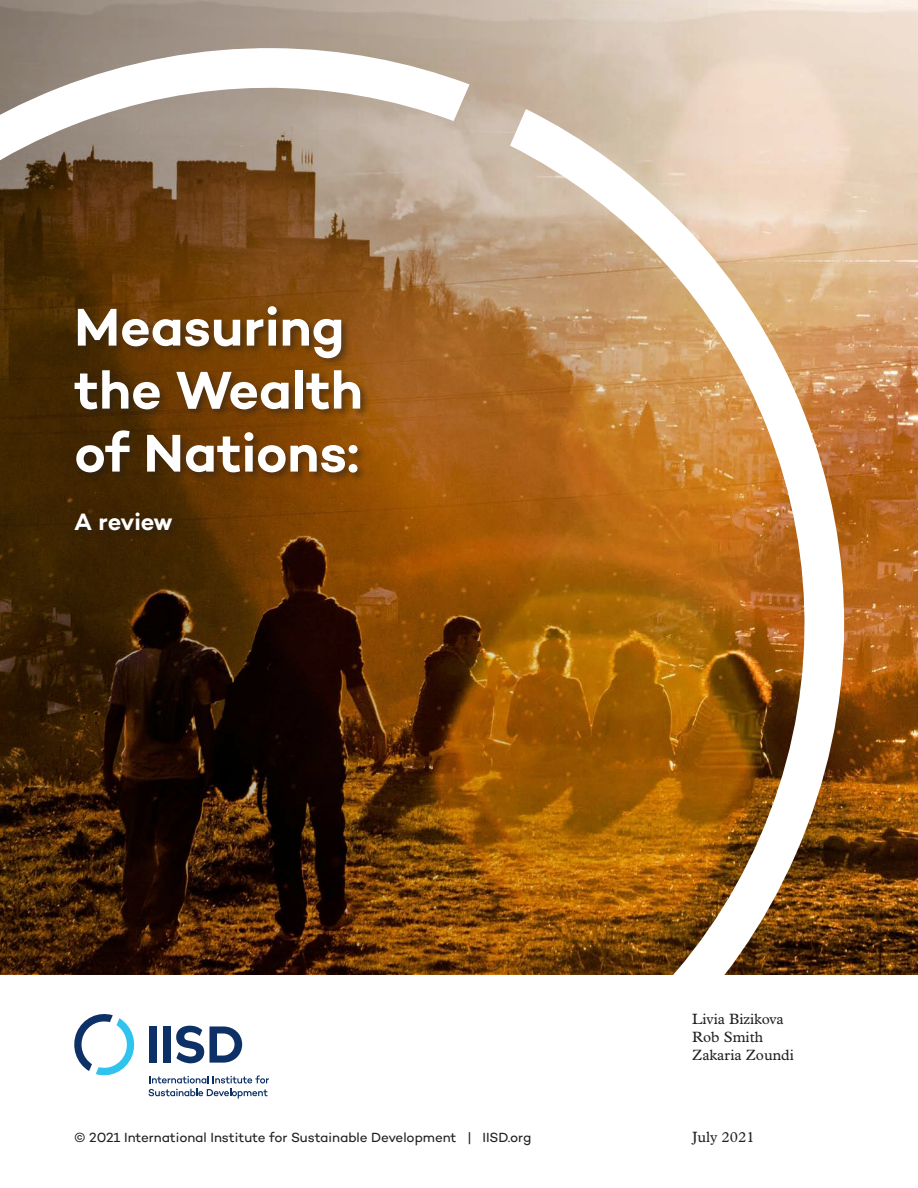
<style>
.page{position:relative;width:918px;height:1188px;background:#fff}
.page>*{position:absolute;margin:0;border:0;box-sizing:border-box;transform-origin:0 0}
.Cover_H1__title{font:600 54px/63px "Campton";color:#fff}
.Cover_H2__subtitle{font:600 24px "Campton";letter-spacing:-.02em;color:#fff}
.Authors_Date{font:15px/18px "Plantin MT Pro";color:#231f20}
.Running_header{font:13.5px "Campton";letter-spacing:-.005em;color:#231f20}
</style>
<div class="page">
<img style="left:742px;top:0;width:176px;height:974px">
<svg style="left:0;top:0;width:742px;height:109px"></svg>
<svg style="left:0;top:47px;width:470px;height:928px"></svg>
<img style="left:68px;top:109px;width:777px;height:866px">
<svg style="left:74px;top:1014px;width:61px;height:62px"></svg>
<svg style="left:150px;top:1075px;width:119px;height:8px"></svg>
<svg style="left:148px;top:1089px;width:120px;height:10px"></svg>
<div style="left:149px;top:1026px;width:8px;height:37px;background:#0d3166"></div>
<div style="left:163px;top:1026px;width:8px;height:37px;background:#0d3166"></div>
<svg style="left:176px;top:1026px;width:66px;height:37px"></svg>
<div style="left:73px;top:304px;width:297px;height:236px;background:#231f20;opacity:.5"></div>
<p class="Cover_H1__title" style="left:74px;top:295px;width:290px">Measuring the Wealth of Nations:</p>
<p class="Cover_H2__subtitle" style="left:74px;top:507px;width:100px">A review</p>
<p class="Authors_Date" style="left:692px;top:1010px;width:103px">Livia Bizikova<br>Rob Smith<br>Zakaria Zoundi</p>
<p class="Running_header" style="left:74px;top:1129px;width:459px">© 2021 International Institute for Sustainable Development | IISD.org</p>
<p class="Authors_Date" style="left:692px;top:1128px;width:64px">July 2021</p>
</div>
